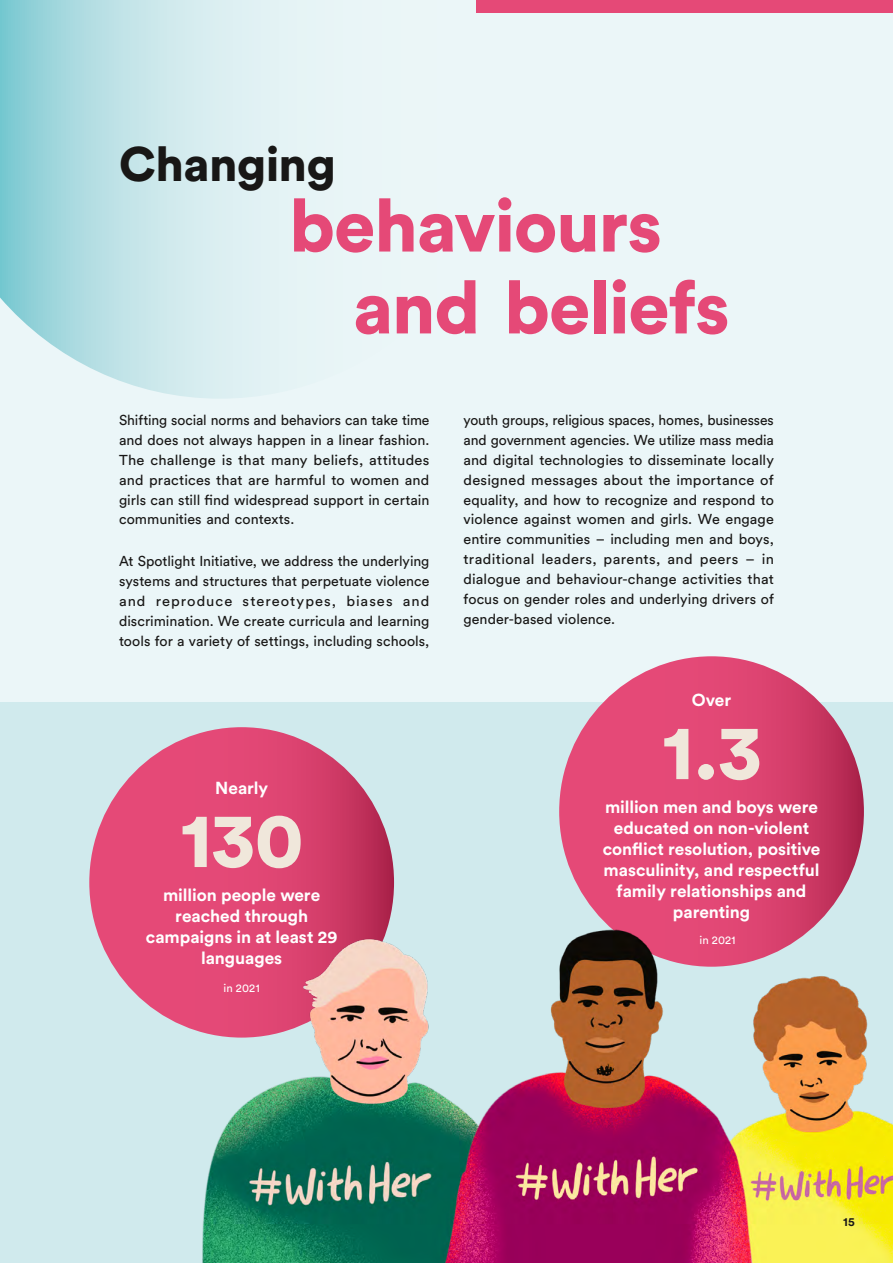
<style>
.page{position:relative;width:893px;height:1263px;background:#fff}
.page>*{position:absolute;margin:0;border:0;box-sizing:border-box;transform-origin:0 0}
.t1{font:900 77.4px "Circular Std";color:#f0e7db}
.t2{font:900 73.5px/81.9px "Circular Std";letter-spacing:-.015em;color:#e54977}
.t3{font:900 48px "Circular Std";letter-spacing:-.01em;color:#181716}
.t4{font:700 17.25px/21px "Circular Std";letter-spacing:-.005em;color:#fff;text-align:center}
.t5{font:14.25px/20px "Circular Std";color:#181716;text-align:justify}
.t6{font:700 12px "Circular Std";color:#181716}
.t7{font:11.4px "Circular Std";letter-spacing:.02em;color:#fff}
</style>
<div class="page">
<div style="left:0;top:0;width:893px;height:799px;background:#ebf6f8"></div>
<div style="left:0;top:702px;width:893px;height:561px;background:#d0eaed"></div>
<svg style="left:1px;top:0;width:253px;height:399px"></svg>
<svg style="left:559px;top:656px;width:305px;height:262px"></svg>
<svg style="left:89px;top:727px;width:305px;height:191px"></svg>
<img style="left:93px;top:918px;width:800px;height:345px">
<div style="left:476px;top:0;width:417px;height:13px;background:#e54977"></div>
<img style="left:0;top:0;width:1px;height:1263px">
<h3 class="t3" style="left:119px;top:132px;width:218px">Changing</h3>
<h2 class="t2" style="left:353px;top:183px;width:378px;text-indent:-64px">behaviours and beliefs</h2>
<p class="t5" style="left:119px;top:410px;width:312px">Shifting social norms and behaviors can take time and does not always happen in a linear fashion.<br>The challenge is that many beliefs, attitudes and practices that are harmful to women and girls can still find widespread support in certain communities and contexts.</p>
<p class="t5" style="left:119px;top:551px;width:312px">At Spotlight Initiative, we address the underlying systems and structures that perpetuate violence and reproduce stereotypes, biases and discrimination. We create curricula and learning tools for a variety of settings, including schools,</p>
<p class="t4" style="left:215px;top:777px;width:54px">Nearly</p>
<h1 class="t1" style="left:180px;top:788px;width:125px">130</h1>
<p class="t4" style="left:146px;top:884px;width:193px">million people were reached through campaigns in at least 29 languages</p>
<p class="t7" style="left:224px;top:981px;width:38px">in 2021</p>
<p class="t5" style="left:463px;top:410px;width:312px">youth groups, religious spaces, homes, businesses and government agencies. We utilize mass media and digital technologies to disseminate locally designed messages about the importance of equality, and how to recognize and respond to violence against women and girls. We engage entire communities – including men and boys, traditional leaders, parents, and peers – in dialogue and behaviour-change activities that focus on gender roles and underlying drivers of gender-based violence.</p>
<p class="t4" style="left:692px;top:689px;width:41px">Over</p>
<h1 class="t1" style="left:662px;top:700px;width:101px">1.3</h1>
<p class="t4" style="left:603px;top:796px;width:219px">million men and boys were educated on non-violent conflict resolution, positive masculinity, and respectful family relationships and parenting</p>
<p class="t7" style="left:700px;top:933px;width:38px">in 2021</p>
<p class="t6" style="left:843px;top:1214px;width:13px">15</p>
</div>
